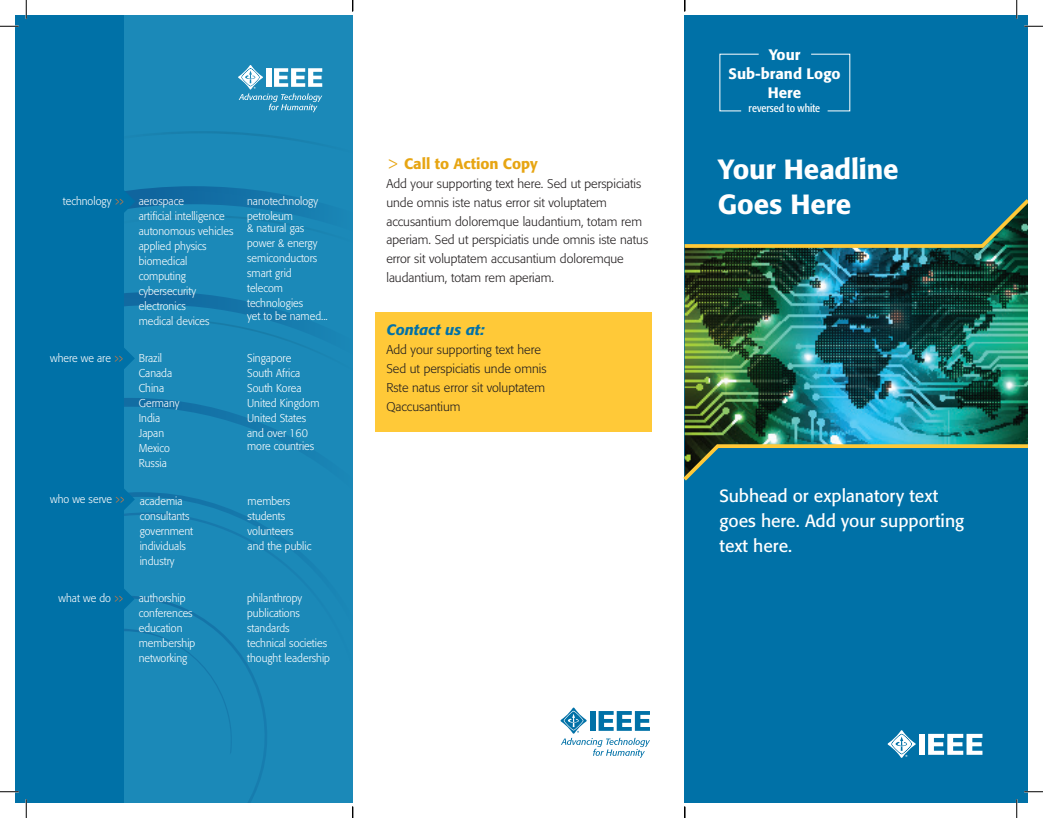
<style>
.page{position:relative;width:1043px;height:818px;background:#fff}
.page>*{position:absolute;margin:0;border:0;box-sizing:border-box;transform-origin:0 0}
.t1{font:500 27.5px/35px "Formata";letter-spacing:-.005em;color:#fff}
.t2{font:17.5px/25px "Formata";color:#fff}
.t3{font:500 15px "Formata";color:#fff}
.t4{font:500 15px "Formata";color:#e7a512}
.t5{font:italic 500 15px "Formata";color:#0071a7}
.t6{font:300 12.5px/18.8px "Formata";color:#231f20}
.call_out_regular{font:300 11.25px/12.5px "Formata";color:#fff;scale:.95 1}
.t7{font:condensed 11.25px "Formata";color:#fff}
.s1{color:#f47b2a}
.s2{font-weight:300;font-size:17.5px}
</style>
<div class="page">
<div style="left:375px;top:312px;width:276px;height:119px;background:#ffc938"></div>
<svg style="left:560px;top:707px;width:90px;height:50px"></svg>
<div style="left:684px;top:15px;width:344px;height:787px;background:#0071a7"></div>
<img style="left:684px;top:250px;width:344px;height:192px">
<svg style="left:683px;top:442px;width:345px;height:39px"></svg>
<svg style="left:684px;top:199px;width:344px;height:51px"></svg>
<svg style="left:719px;top:54px;width:40px;height:57px"></svg>
<svg style="left:811px;top:54px;width:39px;height:57px"></svg>
<div style="left:919px;top:733px;width:6px;height:21px;background:#fff"></div>
<svg style="left:928px;top:733px;width:54px;height:21px"></svg>
<svg style="left:887px;top:730px;width:28px;height:27px"></svg>
<div style="left:113px;top:15px;width:239px;height:787px;background:#1b89b8"></div>
<svg style="left:135px;top:186px;width:176px;height:29px"></svg>
<svg style="left:124px;top:292px;width:177px;height:224px"></svg>
<img style="left:137px;top:318px;width:168px;height:238px">
<svg style="left:124px;top:596px;width:143px;height:206px"></svg>
<div style="left:15px;top:15px;width:109px;height:787px;background:#0071a7"></div>
<svg style="left:238px;top:65px;width:84px;height:47px"></svg>
<svg style="left:124px;top:589px;width:10px;height:21px"></svg>
<svg style="left:124px;top:190px;width:11px;height:22px"></svg>
<svg style="left:124px;top:488px;width:11px;height:22px"></svg>
<svg style="left:124px;top:347px;width:11px;height:23px"></svg>
<svg style="left:0;top:25px;width:19px;height:2px"></svg>
<svg style="left:1024px;top:25px;width:19px;height:2px"></svg>
<svg style="left:0;top:790px;width:19px;height:2px"></svg>
<svg style="left:1024px;top:790px;width:19px;height:2px"></svg>
<svg style="left:25px;top:0;width:2px;height:19px"></svg>
<svg style="left:25px;top:799px;width:2px;height:19px"></svg>
<svg style="left:1016px;top:0;width:1px;height:19px"></svg>
<svg style="left:1016px;top:799px;width:1px;height:19px"></svg>
<svg style="left:352px;top:806px;width:1px;height:12px"></svg>
<svg style="left:684px;top:806px;width:1px;height:12px"></svg>
<p class="call_out_regular" style="left:63px;top:195px;width:66px">technology <span class="s1">&gt;&gt;</span></p>
<p class="call_out_regular" style="left:139px;top:195px;width:49px">aerospace</p>
<p class="call_out_regular" style="left:139px;top:210px;width:92px">artificial intelligence</p>
<p class="call_out_regular" style="left:139px;top:225px;width:101px">autonomous vehicles</p>
<p class="call_out_regular" style="left:139px;top:240px;width:73px">applied physics</p>
<p class="call_out_regular" style="left:139px;top:255px;width:53px">biomedical</p>
<p class="call_out_regular" style="left:139px;top:270px;width:51px">computing</p>
<p class="call_out_regular" style="left:139px;top:285px;width:62px">cybersecurity</p>
<p class="call_out_regular" style="left:139px;top:300px;width:51px">electronics</p>
<p class="call_out_regular" style="left:139px;top:315px;width:76px">medical devices</p>
<p class="call_out_regular" style="left:50px;top:351px;width:79px">where we are <span class="s1">&gt;&gt;</span></p>
<p class="call_out_regular" style="left:139px;top:352px;width:26px">Brazil</p>
<p class="call_out_regular" style="left:139px;top:367px;width:37px">Canada</p>
<p class="call_out_regular" style="left:139px;top:382px;width:28px">China</p>
<p class="call_out_regular" style="left:139px;top:397px;width:44px">Germany</p>
<p class="call_out_regular" style="left:139px;top:412px;width:24px">India</p>
<p class="call_out_regular" style="left:139px;top:427px;width:28px">Japan</p>
<p class="call_out_regular" style="left:139px;top:442px;width:34px">Mexico</p>
<p class="call_out_regular" style="left:139px;top:457px;width:31px">Russia</p>
<p class="call_out_regular" style="left:50px;top:492px;width:80px">who we serve <span class="s1">&gt;&gt;</span></p>
<p class="call_out_regular" style="left:140px;top:494px;width:46px">academia</p>
<p class="call_out_regular" style="left:140px;top:509px;width:54px">consultants</p>
<p class="call_out_regular" style="left:140px;top:524px;width:58px">government</p>
<p class="call_out_regular" style="left:140px;top:539px;width:50px">individuals</p>
<p class="call_out_regular" style="left:140px;top:554px;width:38px">industry</p>
<p class="call_out_regular" style="left:59px;top:592px;width:70px">what we do <span class="s1">&gt;&gt;</span></p>
<p class="call_out_regular" style="left:139px;top:592px;width:51px">authorship</p>
<p class="call_out_regular" style="left:139px;top:607px;width:58px">conferences</p>
<p class="call_out_regular" style="left:139px;top:622px;width:47px">education</p>
<p class="call_out_regular" style="left:139px;top:637px;width:61px">membership</p>
<p class="call_out_regular" style="left:139px;top:652px;width:53px">networking</p>
<p class="call_out_regular" style="left:247px;top:195px;width:76px">nanotechnology</p>
<p class="call_out_regular" style="left:247px;top:210px;width:50px">petroleum</p>
<p class="call_out_regular" style="left:247px;top:222px;width:62px">&amp; natural gas</p>
<p class="call_out_regular" style="left:247px;top:237px;width:76px">power &amp; energy</p>
<p class="call_out_regular" style="left:247px;top:252px;width:75px">semiconductors</p>
<p class="call_out_regular" style="left:247px;top:267px;width:48px">smart grid</p>
<p class="call_out_regular" style="left:247px;top:282px;width:39px">telecom</p>
<p class="call_out_regular" style="left:247px;top:297px;width:61px">technologies</p>
<p class="call_out_regular" style="left:247px;top:310px;width:86px">yet to be named...</p>
<p class="call_out_regular" style="left:247px;top:352px;width:48px">Singapore</p>
<p class="call_out_regular" style="left:247px;top:367px;width:57px">South Africa</p>
<p class="call_out_regular" style="left:247px;top:382px;width:59px">South Korea</p>
<p class="call_out_regular" style="left:247px;top:397px;width:78px">United Kingdom</p>
<p class="call_out_regular" style="left:247px;top:412px;width:64px">United States</p>
<p class="call_out_regular" style="left:247px;top:427px;width:72px">and over 160 more countries</p>
<p class="call_out_regular" style="left:248px;top:494px;width:47px">members</p>
<p class="call_out_regular" style="left:248px;top:509px;width:41px">students</p>
<p class="call_out_regular" style="left:248px;top:524px;width:50px">volunteers</p>
<p class="call_out_regular" style="left:248px;top:539px;width:69px">and the public</p>
<p class="call_out_regular" style="left:247px;top:592px;width:59px">philanthropy</p>
<p class="call_out_regular" style="left:247px;top:607px;width:57px">publications</p>
<p class="call_out_regular" style="left:247px;top:622px;width:46px">standards</p>
<p class="call_out_regular" style="left:247px;top:637px;width:86px">technical societies</p>
<p class="call_out_regular" style="left:247px;top:652px;width:89px">thought leadership</p>
<p class="t4" style="left:386px;top:155px;width:153px"><span class="s2">&gt;</span> Call to Action Copy</p>
<p class="t6" style="left:386px;top:174px;width:263px">Add your supporting text here. Sed ut perspiciatis unde omnis iste natus error sit voluptatem accusantium doloremque laudantium, totam rem aperiam. Sed ut perspiciatis unde omnis iste natus error sit voluptatem accusantium doloremque laudantium, totam rem aperiam.</p>
<p class="t5" style="left:386px;top:321px;width:100px">Contact us at:</p>
<p class="t6" style="left:386px;top:340px;width:156px">Add your supporting text here</p>
<p class="t6" style="left:386px;top:359px;width:162px">Sed ut perspiciatis unde omnis</p>
<p class="t6" style="left:386px;top:378px;width:160px">Rste natus error sit voluptatem</p>
<p class="t6" style="left:386px;top:397px;width:76px">Qaccusantium</p>
<p class="t3" style="left:768px;top:45px;width:33px">Your</p>
<p class="t3" style="left:728px;top:64px;width:113px">Sub-brand Logo</p>
<p class="t3" style="left:768px;top:83px;width:35px">Here</p>
<p class="t7" style="left:748px;top:102px;width:73px">reversed to white</p>
<p class="t1" style="left:717px;top:152px;width:182px">Your Headline<br>Goes Here</p>
<p class="t2" style="left:719px;top:483px;width:246px">Subhead or explanatory text goes here. Add your supporting text here.</p>
</div>
